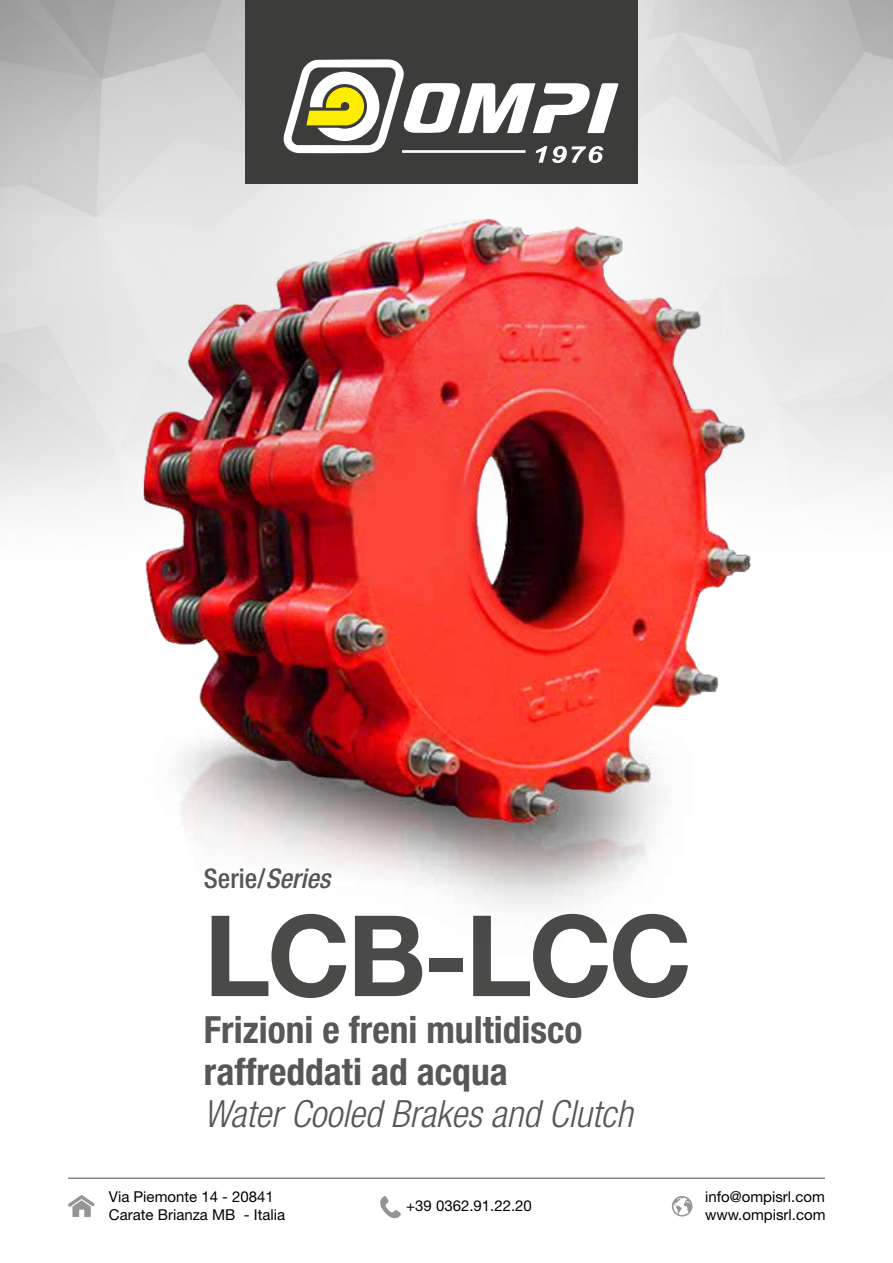
<style>
.page{position:relative;width:893px;height:1263px;background:#fff}
.page>*{position:absolute;margin:0;border:0;box-sizing:border-box;transform-origin:0 0}
.t1{font:700 112.5px "Helvetica Neue LT Std";letter-spacing:-.03em;color:#4a4a49}
.t2{font:700 condensed 37.5px/42px "Helvetica Neue LT Std";color:#575756}
.t3{font:italic 300 condensed 37.5px "Helvetica Neue LT Std";color:#575756}
.t4{font:500 condensed 27px "Helvetica Neue LT Std";color:#575756}
.t5{font:15px/18px "Helvetica Neue LT Std";color:#000}
.s1{font-style:italic}
</style>
<div class="page">
<img style="left:0;top:0;width:893px;height:511px">
<hr style="left:68px;top:1178px;width:757px;height:1px;background:#4a4a49">
<svg style="left:380px;top:1196px;width:21px;height:22px"></svg>
<svg style="left:68px;top:1195px;width:27px;height:22px"></svg>
<svg style="left:672px;top:1196px;width:20px;height:20px"></svg>
<div style="left:246px;top:0;width:392px;height:183px;background:#3c3c3b"></div>
<svg style="left:283px;top:59px;width:336px;height:104px"></svg>
<hr style="left:402px;top:150px;width:124px;height:3px;background:#fff">
<img style="left:134px;top:216px;width:625px;height:692px">
<h3 class="t4" style="left:204px;top:863px;width:128px">Serie/<span class="s1">Series</span></h3>
<h1 class="t1" style="left:204px;top:886px;width:490px">LCB-LCC</h1>
<h2 class="t2" style="left:204px;top:1008px;width:380px">Frizioni e freni multidisco raffreddati ad acqua</h2>
<h2 class="t3" style="left:204px;top:1092px;width:430px">Water Cooled Brakes and Clutch</h2>
<p class="t5" style="left:109px;top:1188px;width:178px">Via Piemonte 14 - 20841<br>Carate Brianza MB - Italia</p>
<p class="t5" style="left:406px;top:1196px;width:127px">+39 0362.91.22.20</p>
<p class="t5" style="left:705px;top:1188px;width:122px">info@ompisrl.com www.ompisrl.com</p>
</div>
